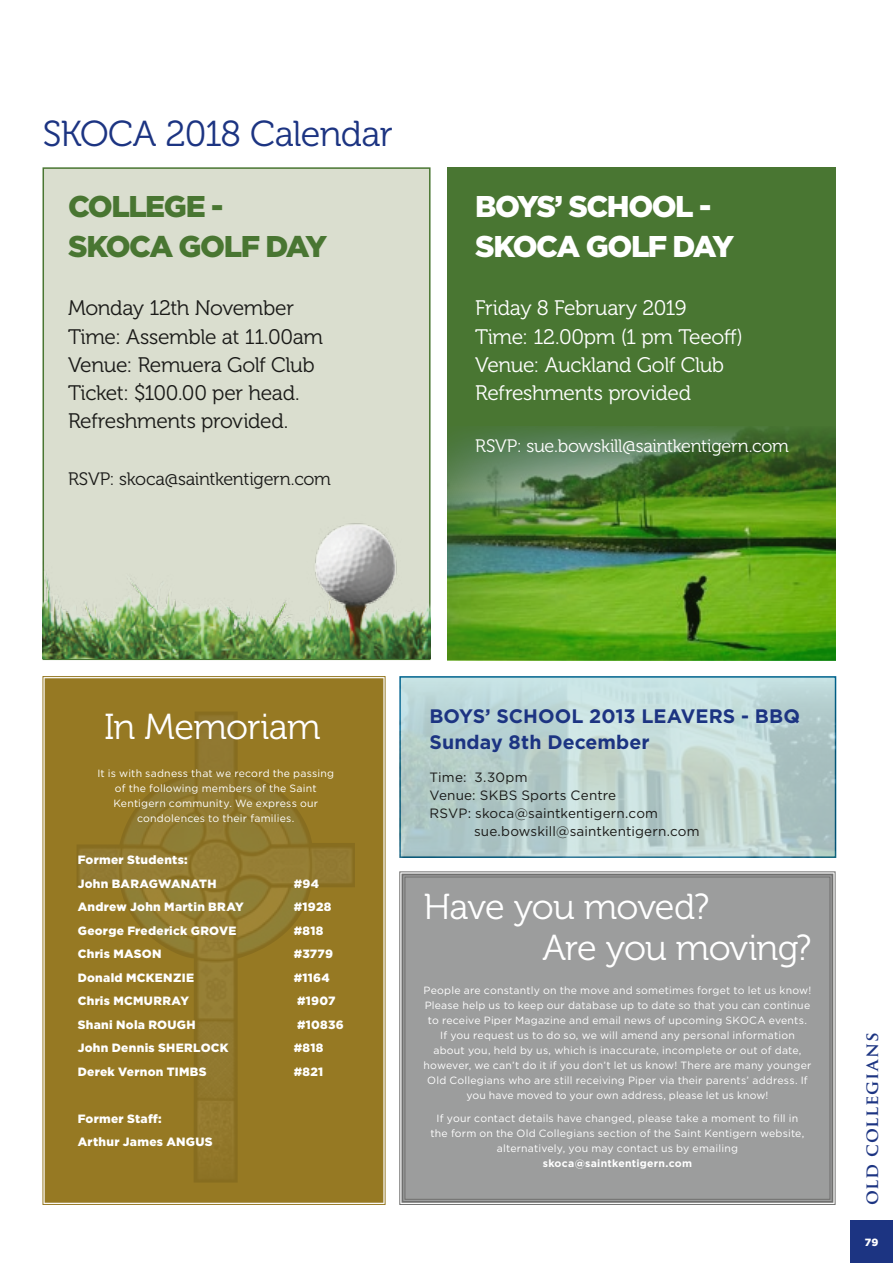
<style>
.page{position:relative;width:893px;height:1263px;background:#fff}
.page>*{position:absolute;margin:0;border:0;box-sizing:border-box;transform-origin:0 0}
.t1{font:36px/41.5px "Museo 300";letter-spacing:-.025em;color:#fff}
.t2{font:36px "Museo 300";letter-spacing:-.025em;color:#1c3482}
.t3{font:900 30px/40.5px "Gotham";letter-spacing:-.05em;color:#fff}
.t4{font:900 30px/40.5px "Gotham";letter-spacing:-.055em;color:#497632}
.t5{font:21px/28.2px "Museo 300";letter-spacing:-.02em;color:#1a1a18}
.t6{font:21px/28.2px "Museo 300";letter-spacing:-.02em;color:#fff}
.t7{font:700 19.5px/25.5px "Gotham";color:#1c3482}
.t8{font:18px "Museo 300";letter-spacing:-.015em;color:#fff}
.t9{font:18px "Museo 300";letter-spacing:-.015em;color:#1a1a18}
.t10{font:700 18px "Trajan Pro";letter-spacing:.045em;color:#1c3482}
.t11{font:13.5px "Gotham";letter-spacing:.01em;color:#1a1a18}
.t12{font:900 12px/23.5px "Gotham";letter-spacing:.025em;color:#fff}
.t13{font:10.5px/15px "Gotham";letter-spacing:.02em;color:#fff;text-align:center}
.t14{font:700 10.5px "Gotham";letter-spacing:.025em;color:#fff}
.t15{font:900 10.5px "Gotham";color:#fff}
</style>
<div class="page">
<div style="left:850px;top:1220px;width:43px;height:43px;background:#1c3482"></div>
<div style="left:447px;top:167px;width:388px;height:493px;background:#497632"></div>
<div style="left:43px;top:167px;width:388px;height:493px;background:#dadecf;border:2px solid #497632"></div>
<img style="left:43px;top:455px;width:388px;height:204px">
<img style="left:399px;top:676px;width:436px;height:182px">
<svg style="left:42px;top:676px;width:344px;height:529px;background:#9b7f2e"></svg>
<div style="left:45px;top:678px;width:338px;height:525px;border:2px solid #967923"></div>
<img style="left:77px;top:711px;width:278px;height:471px">
<img style="left:447px;top:426px;width:388px;height:234px">
<div style="left:399px;top:871px;width:437px;height:334px;background:#9c9d9d"></div>
<div style="left:401px;top:873px;width:432px;height:330px;border:2px solid #6f6f6e"></div>
<div style="left:404px;top:876px;width:426px;height:324px;border:1px solid #6f6f6e"></div>
<h1 class="t2" style="left:43px;top:114px;width:351px">SKOCA 2018 Calendar</h1>
<h2 class="t4" style="left:68px;top:186px;width:261px">COLLEGE -<br>SKOCA GOLF DAY</h2>
<h3 class="t5" style="left:68px;top:294px;width:257px">Monday 12th November<br>Time: Assemble at 11.00am<br>Venue: Remuera Golf Club<br>Ticket: $100.00 per head.<br>Refreshments provided.</h3>
<h3 class="t9" style="left:68px;top:469px;width:264px">RSVP: skoca@saintkentigern.com</h3>
<h2 class="t3" style="left:475px;top:186px;width:261px">BOYS’ SCHOOL -<br>SKOCA GOLF DAY</h2>
<h3 class="t6" style="left:475px;top:294px;width:269px">Friday 8 February 2019<br>Time: 12.00pm (1 pm Teeoff)<br>Venue: Auckland Golf Club<br>Refreshments provided</h3>
<h3 class="t8" style="left:475px;top:436px;width:315px">RSVP: sue.bowskill@saintkentigern.com</h3>
<h1 class="t1" style="left:104px;top:706px;width:218px">In Memoriam</h1>
<p class="t13" style="left:97px;top:765px;width:238px">It is with sadness that we record the passing of the following members of the Saint Kentigern community. We express our condolences to their families.</p>
<p class="t12" style="left:78px;top:848px;width:140px">Former Students:<br>John BARAGWANATH</p>
<p class="t12" style="left:294px;top:872px;width:27px">#94</p>
<p class="t12" style="left:78px;top:895px;width:168px">Andrew John Martin BRAY</p>
<p class="t12" style="left:294px;top:895px;width:39px">#1928</p>
<p class="t12" style="left:78px;top:919px;width:160px">George Frederick GROVE</p>
<p class="t12" style="left:294px;top:919px;width:31px">#818</p>
<p class="t12" style="left:78px;top:942px;width:85px">Chris MASON</p>
<p class="t12" style="left:294px;top:942px;width:41px">#3779</p>
<p class="t12" style="left:78px;top:966px;width:118px">Donald MCKENZIE</p>
<p class="t12" style="left:294px;top:966px;width:37px">#1164</p>
<p class="t12" style="left:78px;top:989px;width:113px">Chris MCMURRAY</p>
<p class="t12" style="left:297px;top:989px;width:40px">#1907</p>
<p class="t12" style="left:78px;top:1013px;width:119px">Shani Nola ROUGH</p>
<p class="t12" style="left:297px;top:1013px;width:48px">#10836</p>
<p class="t12" style="left:78px;top:1036px;width:152px">John Dennis SHERLOCK</p>
<p class="t12" style="left:294px;top:1036px;width:31px">#818</p>
<p class="t12" style="left:78px;top:1060px;width:130px">Derek Vernon TIMBS</p>
<p class="t12" style="left:294px;top:1060px;width:31px">#821</p>
<p class="t12" style="left:78px;top:1107px;width:136px">Former Staff:<br>Arthur James ANGUS</p>
<h3 class="t7" style="left:429px;top:703px;width:372px">BOYS’ SCHOOL 2013 LEAVERS - BBQ<br>Sunday 8th December</h3>
<p class="t11" style="left:429px;top:768px;width:100px">Time: 3.30pm</p>
<p class="t11" style="left:429px;top:786px;width:188px">Venue: SKBS Sports Centre</p>
<p class="t11" style="left:429px;top:804px;width:230px">RSVP: skoca@saintkentigern.com</p>
<p class="t11" style="left:474px;top:822px;width:227px">sue.bowskill@saintkentigern.com</p>
<h1 class="t1" style="left:543px;top:886px;width:270px;text-indent:-119px">Have you moved?<br>Are you moving?</h1>
<p class="t13" style="left:423px;top:982px;width:389px">People are constantly on the move and sometimes forget to let us know!<br>Please help us to keep our database up to date so that you can continue to receive Piper Magazine and email news of upcoming SKOCA events.<br>If you request us to do so, we will amend any personal information about you, held by us, which is inaccurate, incomplete or out of date, however, we can’t do it if you don’t let us know! There are many younger Old Collegians who are still receiving Piper via their parents’ address. If you have moved to your own address, please let us know!</p>
<p class="t13" style="left:431px;top:1111px;width:375px">If your contact details have changed, please take a moment to fill in the form on the Old Collegians section of the Saint Kentigern website, alternatively, you may contact us by emailing</p>
<p class="t14" style="left:543px;top:1157px;width:151px">skoca@saintkentigern.com</p>
<h3 class="t10" style="left:860px;top:1205px;width:174px;rotate:-90deg">old collegians</h3>
<p class="t15" style="left:865px;top:1235px;width:15px">79</p>
</div>
